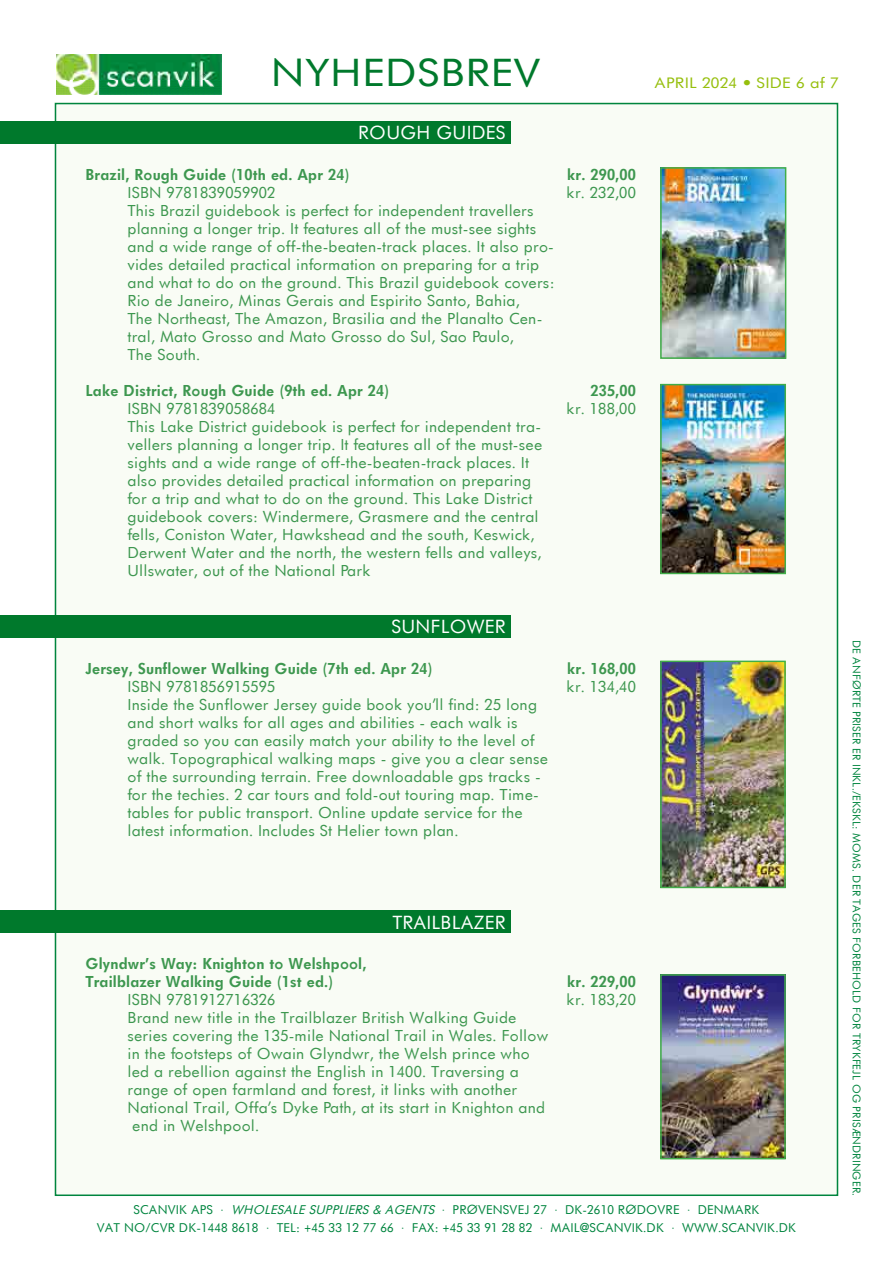
<style>
.page{position:relative;width:893px;height:1263px;background:#fff}
.page>*{position:absolute;margin:0;border:0;box-sizing:border-box;transform-origin:0 0}
.t1{font:37.05px "Futurist";color:#00792c;scale:1.11 1}
.t2{font:18px "Futurist";color:#fff}
.t3{font:15px/18px "Futurist";color:#3d974f}
.t4{font:700 15px/18px "Futurist";color:#3d974f}
.t5{font:14.25px "Futurist";color:#96bf0d;scale:1.11 1}
.t6{font:12px/18px "Futurist";color:#00853f;text-align:center}
.t7{font:10.5px "Futurist";color:#00853e}
.s1{font-style:italic}
</style>
<div class="page">
<img style="left:56px;top:54px;width:165px;height:41px">
<div style="left:54px;top:102px;width:785px;height:1094px;background:#f9fcf5"></div>
<div style="left:0;top:121px;width:510px;height:23px;background:#00792c"></div>
<div style="left:0;top:615px;width:510px;height:22px;background:#00792c"></div>
<div style="left:0;top:910px;width:510px;height:23px;background:#00792c"></div>
<img style="left:663px;top:170px;width:120px;height:186px">
<div style="left:660px;top:167px;width:126px;height:192px;border:2px solid #41ad49"></div>
<img style="left:663px;top:387px;width:120px;height:184px">
<div style="left:660px;top:384px;width:126px;height:190px;border:2px solid #41ad49"></div>
<img style="left:663px;top:664px;width:120px;height:221px">
<div style="left:660px;top:661px;width:126px;height:227px;border:2px solid #41ad49"></div>
<img style="left:663px;top:977px;width:120px;height:179px">
<div style="left:660px;top:974px;width:126px;height:185px;border:2px solid #41ad49"></div>
<h1 class="t1" style="left:271px;top:49px;width:245px">NYHEDSBREV</h1>
<p class="t2" style="left:358px;top:121px;width:149px">ROUGH GUIDES</p>
<p class="t4" style="left:86px;top:165px;width:266px">Brazil, Rough Guide (10th ed. Apr 24)</p>
<p class="t4" style="left:567px;top:165px;width:70px">kr. 290,00</p>
<p class="t3" style="left:128px;top:183px;width:150px">ISBN 9781839059902</p>
<p class="t3" style="left:567px;top:183px;width:71px">kr. 232,00</p>
<p class="t3" style="left:128px;top:201px;width:429px">This Brazil guidebook is perfect for independent travellers planning a longer trip. It features all of the must-see sights and a wide range of off-the-beaten-track places. It also pro&shy;vides detailed practical information on preparing for a trip and what to do on the ground. This Brazil guidebook covers:<br>Rio de Janeiro, Minas Gerais and Espirito Santo, Bahia,<br>The Northeast, The Amazon, Brasilia and the Planalto Cen&shy;tral, Mato Grosso and Mato Grosso do Sul, Sao Paulo,<br>The South.</p>
<p class="t4" style="left:86px;top:381px;width:305px">Lake District, Rough Guide (9th ed. Apr 24)</p>
<p class="t4" style="left:590px;top:381px;width:47px">235,00</p>
<p class="t3" style="left:128px;top:399px;width:150px">ISBN 9781839058684</p>
<p class="t3" style="left:567px;top:399px;width:71px">kr. 188,00</p>
<p class="t3" style="left:128px;top:417px;width:416px">This Lake District guidebook is perfect for independent tra&shy;vellers planning a longer trip. It features all of the must-see sights and a wide range of off-the-beaten-track places. It also provides detailed practical information on preparing for a trip and what to do on the ground. This Lake District guidebook covers: Windermere, Grasmere and the central fells, Coniston Water, Hawkshead and the south, Keswick, Derwent Water and the north, the western fells and valleys, Ullswater, out of the National Park</p>
<p class="t5" style="left:655px;top:74px;width:168px">APRIL 2024 • SIDE 6 af 7</p>
<p class="t2" style="left:391px;top:615px;width:116px">SUNFLOWER</p>
<p class="t4" style="left:86px;top:659px;width:349px">Jersey, Sunflower Walking Guide (7th ed. Apr 24)</p>
<p class="t4" style="left:567px;top:659px;width:70px">kr. 168,00</p>
<p class="t3" style="left:128px;top:677px;width:150px">ISBN 9781856915595</p>
<p class="t3" style="left:567px;top:677px;width:71px">kr. 134,40</p>
<p class="t3" style="left:128px;top:695px;width:422px">Inside the Sunflower Jersey guide book you’ll find: 25 long and short walks for all ages and abilities - each walk is graded so you can easily match your ability to the level of walk. Topographical walking maps - give you a clear sense of the surrounding terrain. Free downloadable gps tracks - for the techies. 2 car tours and fold-out touring map. Time&shy;tables for public transport. Online update service for the latest information. Includes St Helier town plan.</p>
<p class="t4" style="left:86px;top:954px;width:283px">Glyndwr’s Way: Knighton to Welshpool,<br>Trailblazer Walking Guide (1st ed.)</p>
<p class="t2" style="left:392px;top:910px;width:115px">TRAILBLAZER</p>
<p class="t4" style="left:567px;top:972px;width:70px">kr. 229,00</p>
<p class="t3" style="left:128px;top:990px;width:150px">ISBN 9781912716326</p>
<p class="t3" style="left:567px;top:990px;width:71px">kr. 183,20</p>
<p class="t3" style="left:128px;top:1008px;width:391px">Brand new title in the Trailblazer British Walking Guide</p>
<p class="t3" style="left:128px;top:1026px;width:422px">series covering the 135-mile National Trail in Wales. Follow</p>
<p class="t3" style="left:128px;top:1044px;width:404px">in the footsteps of Owain Glyndwr, the Welsh prince who</p>
<p class="t3" style="left:128px;top:1062px;width:393px">led a rebellion against the English in 1400. Traversing a</p>
<p class="t3" style="left:128px;top:1080px;width:391px">range of open farmland and forest, it links with another</p>
<p class="t3" style="left:128px;top:1098px;width:419px">National Trail, Offa’s Dyke Path, at its start in Knighton and</p>
<p class="t3" style="left:132px;top:1116px;width:129px">end in Welshpool.</p>
<p class="t6" style="left:97px;top:1201px;width:701px">SCANVIK APS · <span class="s1">WHOLESALE SUPPLIERS &amp; AGENTS</span> · PRØVENSVEJ 27 · DK-2610 RØDOVRE · DENMARK<br>VAT NO/CVR DK-1448 8618 · TEL: +45 33 12 77 66 · FAX: +45 33 91 28 82 · MAIL@SCANVIK.DK · WWW.SCANVIK.DK</p>
<p class="t7" style="left:863px;top:640px;width:558px;rotate:90deg">DE ANFØRTE PRISER ER INKL./EKSKL: MOMS. DER TAGES FORBEHOLD FOR TRYKFEJL OG PRISÆNDRINGER.</p>
</div>
